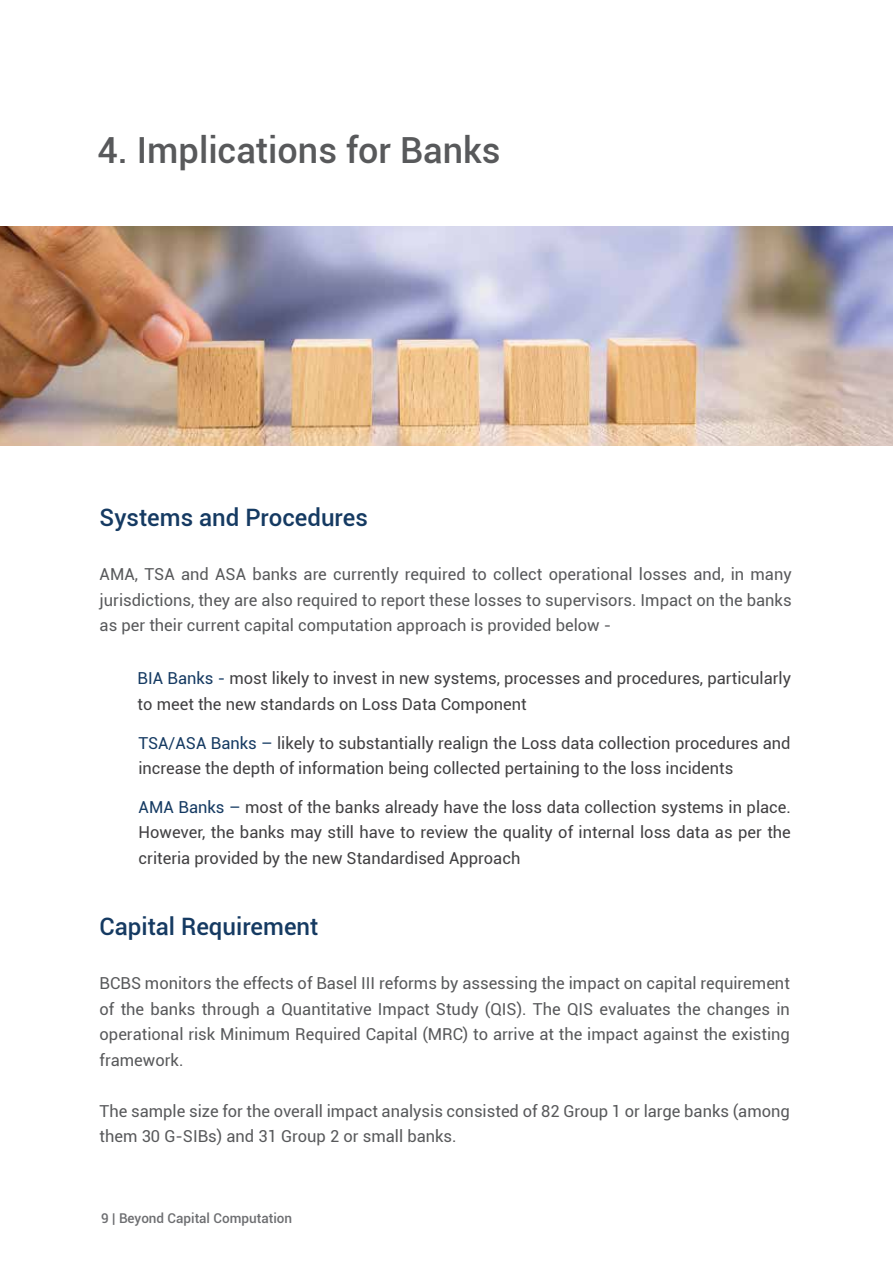
<style>
.page{position:relative;width:893px;height:1263px;background:#fff}
.page>*{position:absolute;margin:0;border:0;box-sizing:border-box;transform-origin:0 0}
.t1{font:500 36px "Roboto";color:#58595b}
.t2{font:500 24px "Roboto";color:#153a62}
.t3{font:16.5px/25.5px "Roboto";color:#58595b;text-align:justify}
.t4{font:16.5px/25.5px "Roboto";color:#414042}
.t5{font:500 13.5px "Roboto";color:#6d6e71}
.s1{color:#153a62}
</style>
<div class="page">
<img style="left:0;top:227px;width:893px;height:219px">
<h1 class="t1" style="left:97px;top:125px;width:405px">4. Implications for Banks</h1>
<h2 class="t2" style="left:100px;top:501px;width:270px">Systems and Procedures</h2>
<p class="t3" style="left:100px;top:561px;width:693px">AMA, TSA and ASA banks are currently required to collect operational losses and, in many jurisdictions, they are also required to report these losses to supervisors. Impact on the banks as per their current capital computation approach is provided below -</p>
<p class="t4" style="left:138px;top:665px;width:655px"><span class="s1">BIA Banks -</span> most likely to invest in new systems, processes and procedures, particularly to meet the new standards on Loss Data Component</p>
<p class="t4" style="left:138px;top:729px;width:654px"><span class="s1">TSA/ASA Banks –</span> likely to substantially realign the Loss data collection procedures and increase the depth of information being collected pertaining to the loss incidents</p>
<p class="t4" style="left:139px;top:793px;width:654px;text-align:justify"><span class="s1">AMA Banks –</span> most of the banks already have the loss data collection systems in place.<br>However, the banks may still have to review the quality of internal loss data as per the criteria provided by the new Standardised Approach</p>
<h2 class="t2" style="left:100px;top:910px;width:220px">Capital Requirement</h2>
<p class="t3" style="left:100px;top:970px;width:692px">BCBS monitors the effects of Basel III reforms by assessing the impact on capital requirement of the banks through a Quantitative Impact Study (QIS). The QIS evaluates the changes in operational risk Minimum Required Capital (MRC) to arrive at the impact against the existing framework.</p>
<p class="t3" style="left:100px;top:1097px;width:692px">The sample size for the overall impact analysis consisted of 82 Group 1 or large banks (among them 30 G-SIBs) and 31 Group 2 or small banks.</p>
<p class="t5" style="left:101px;top:1209px;width:192px">9 | Beyond Capital Computation</p>
</div>
